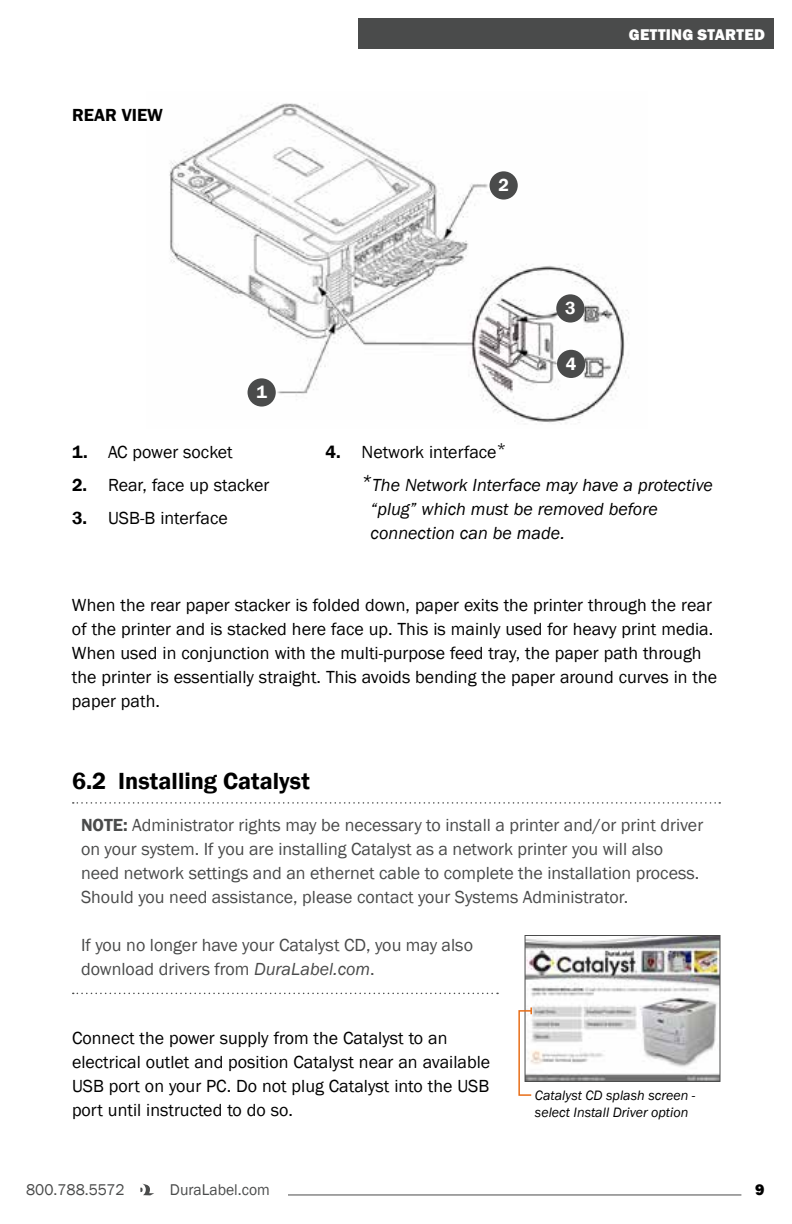
<style>
.page{position:relative;width:792px;height:1224px;background:#fff}
.page>*{position:absolute;margin:0;border:0;box-sizing:border-box;transform-origin:0 0}
.t1{font:600 24px "Franklin Gothic";color:#000}
.t2{font:18px/24px "Franklin Gothic";color:#000}
.t3{font:18px/24px "Franklin Gothic";color:#4a4b4b}
.t4{font:italic 18px/33px "Franklin Gothic";color:#000}
.t5{font:600 18px "Franklin Gothic";color:#000}
.t6{font:600 18px "Franklin Gothic";color:#fff}
.t7{font:16px "Franklin Gothic";color:#4a4b4b}
.t8{font:800 16px "Franklin Gothic";letter-spacing:.02em;color:#fff}
.t9{font:800 16px "Franklin Gothic";color:#000}
.t10{font:italic 14px/16.8px "Franklin Gothic";color:#000}
.s1{font-weight:600}
.s2{font-weight:600;font-style:normal}
.s3{font-style:normal}
.s4{font-style:italic}
</style>
<div class="page">
<svg style="left:140px;top:1184px;width:14px;height:11px"></svg>
<hr style="left:288px;top:1195px;width:453px;height:1px;background:#4a4b4b">
<div style="left:358px;top:18px;width:416px;height:31px;background:#4a4b4b"></div>
<img style="left:169px;top:103px;width:460px;height:320px">
<div style="left:556px;top:294px;width:28px;height:29px;background:#4a4b4b;border-radius:50%"></div>
<div style="left:248px;top:378px;width:28px;height:29px;background:#4a4b4b;border-radius:50%"></div>
<div style="left:490px;top:171px;width:28px;height:29px;background:#4a4b4b;border-radius:50%"></div>
<div style="left:557px;top:350px;width:28px;height:28px;background:#4a4b4b;border-radius:50%"></div>
<svg style="left:73px;top:802px;width:647px;height:2px"></svg>
<svg style="left:73px;top:993px;width:425px;height:1px"></svg>
<img style="left:527px;top:937px;width:191px;height:143px">
<div style="left:525px;top:935px;width:195px;height:147px;border:1px solid #4a4b4b"></div>
<div style="left:518px;top:1010px;width:14px;height:86px;border:2px solid #e86d17"></div>
<svg style="left:530px;top:1008px;width:2px;height:6px"></svg>
<p class="t5" style="left:72px;top:104px;width:93px">REAR VIEW</p>
<p class="t6" style="left:256px;top:381px;width:12px">1</p>
<p class="t2" style="left:72px;top:440px;width:162px"><span class="s1">1.</span> AC power socket</p>
<p class="t2" style="left:72px;top:473px;width:199px"><span class="s1">2.</span> Rear, face up stacker</p>
<p class="t2" style="left:72px;top:506px;width:157px"><span class="s1">3.</span> USB-B interface</p>
<p class="t6" style="left:498px;top:174px;width:12px">2</p>
<p class="t8" style="left:629px;top:24px;width:138px">GETTING STARTED</p>
<p class="t6" style="left:565px;top:297px;width:12px">3</p>
<p class="t6" style="left:566px;top:353px;width:12px">4</p>
<p class="t4" style="left:362px;top:436px;width:353px;text-indent:-36px"><span class="s2">4.</span> <span class="s3">Network interface</span><sup>*<br></sup>*The Network Interface may have a protective</p>
<p class="t4" style="left:371px;top:497px;width:289px;line-height:24px">“plug” which must be removed before connection can be made.</p>
<p class="t2" style="left:72px;top:593px;width:647px">When the rear paper stacker is folded down, paper exits the printer through the rear of the printer and is stacked here face up. This is mainly used for heavy print media.<br>When used in conjunction with the multi-purpose feed tray, the paper path through the printer is essentially straight. This avoids bending the paper around curves in the paper path.</p>
<h1 class="t1" style="left:72px;top:766px;width:239px">6.2 Installing Catalyst</h1>
<p class="t3" style="left:81px;top:813px;width:624px"><span class="s1">Note:</span> Administrator rights may be necessary to install a printer and/or print driver on your system. If you are installing Catalyst as a network printer you will also need network settings and an ethernet cable to complete the installation process.<br>Should you need assistance, please contact your Systems Administrator.</p>
<p class="t3" style="left:81px;top:933px;width:394px">If you no longer have your Catalyst CD, you may also download drivers from <span class="s4">DuraLabel.com</span>.</p>
<p class="t2" style="left:72px;top:1026px;width:420px">Connect the power supply from the Catalyst to an electrical outlet and position Catalyst near an available USB port on your PC. Do not plug Catalyst into the USB port until instructed to do so.</p>
<p class="t10" style="left:535px;top:1088px;width:162px">Catalyst CD splash screen - select Install Driver option</p>
<p class="t7" style="left:26px;top:1180px;width:100px">800.788.5572</p>
<p class="t7" style="left:170px;top:1180px;width:101px">DuraLabel.com</p>
<p class="t9" style="left:755px;top:1180px;width:11px">9</p>
</div>
